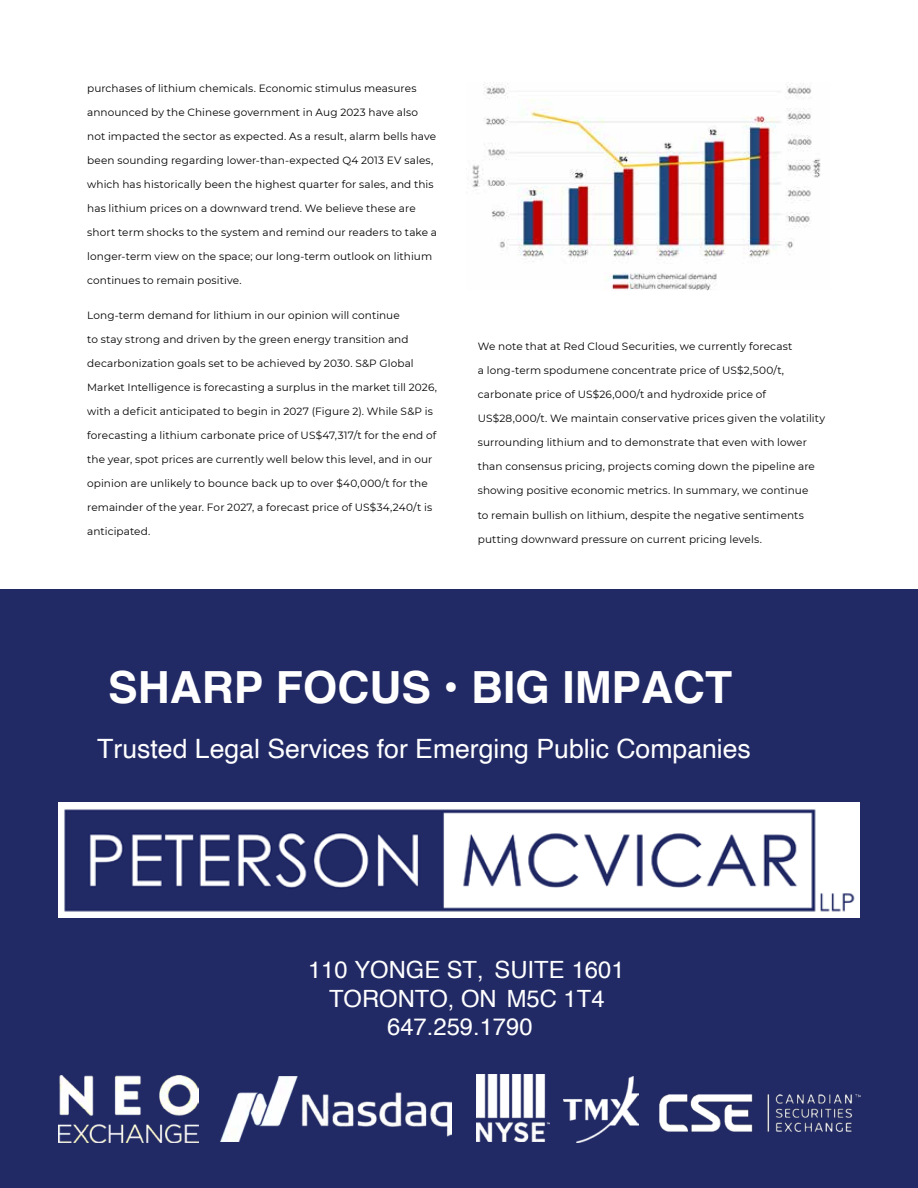
<style>
.page{position:relative;width:918px;height:1188px;background:#fff}
.page>*{position:absolute;margin:0;border:0;box-sizing:border-box;transform-origin:0 0}
.t1{font:700 44.4px "Helvetica";color:#fff}
.t2{font:26.55px "Helvetica";color:#fff}
.t3{font:23.7px/28.3px "Helvetica";color:#fff;text-align:center}
.t4{font:10.5px "Montserrat";letter-spacing:.01em;color:#000}
</style>
<div class="page">
<div style="left:0;top:589px;width:918px;height:599px;background:#222a65"></div>
<img style="left:660px;top:1094px;width:201px;height:37px">
<img style="left:59px;top:802px;width:801px;height:116px">
<img style="left:59px;top:1075px;width:140px;height:68px">
<img style="left:221px;top:1076px;width:230px;height:66px">
<img style="left:563px;top:1076px;width:76px;height:67px">
<img style="left:477px;top:1074px;width:72px;height:68px">
<img style="left:472px;top:82px;width:349px;height:208px">
<p class="t4" style="left:87px;top:81px;width:331px">purchases of lithium chemicals. Economic stimulus measures</p>
<p class="t4" style="left:87px;top:105px;width:332px">announced by the Chinese government in Aug 2023 have also</p>
<p class="t4" style="left:87px;top:129px;width:350px">not impacted the sector as expected. As a result, alarm bells have</p>
<p class="t4" style="left:87px;top:153px;width:348px">been sounding regarding lower-than-expected Q4 2013 EV sales,</p>
<p class="t4" style="left:87px;top:177px;width:348px">which has historically been the highest quarter for sales, and this</p>
<p class="t4" style="left:87px;top:201px;width:330px">has lithium prices on a downward trend. We believe these are</p>
<p class="t4" style="left:87px;top:225px;width:351px">short term shocks to the system and remind our readers to take a</p>
<p class="t4" style="left:87px;top:249px;width:346px">longer-term view on the space; our long-term outlook on lithium</p>
<p class="t4" style="left:87px;top:273px;width:156px">continues to remain positive.</p>
<p class="t4" style="left:87px;top:308px;width:314px">Long-term demand for lithium in our opinion will continue</p>
<p class="t4" style="left:87px;top:332px;width:323px">to stay strong and driven by the green energy transition and</p>
<p class="t4" style="left:87px;top:356px;width:328px">decarbonization goals set to be achieved by 2030. S&amp;P Global</p>
<p class="t4" style="left:87px;top:380px;width:351px">Market Intelligence is forecasting a surplus in the market till 2026,</p>
<p class="t4" style="left:87px;top:404px;width:347px">with a deficit anticipated to begin in 2027 (Figure 2). While S&amp;P is</p>
<p class="t4" style="left:87px;top:428px;width:351px">forecasting a lithium carbonate price of US$47,317/t for the end of</p>
<p class="t4" style="left:87px;top:452px;width:347px">the year, spot prices are currently well below this level, and in our</p>
<p class="t4" style="left:87px;top:476px;width:342px">opinion are unlikely to bounce back up to over $40,000/t for the</p>
<p class="t4" style="left:87px;top:500px;width:347px">remainder of the year. For 2027, a forecast price of US$34,240/t is</p>
<p class="t4" style="left:87px;top:524px;width:65px">anticipated.</p>
<p class="t4" style="left:478px;top:340px;width:316px">We note that at Red Cloud Securities, we currently forecast</p>
<p class="t4" style="left:478px;top:364px;width:308px">a long-term spodumene concentrate price of US$2,500/t,</p>
<p class="t4" style="left:478px;top:388px;width:290px">carbonate price of US$26,000/t and hydroxide price of</p>
<p class="t4" style="left:478px;top:412px;width:349px">US$28,000/t. We maintain conservative prices given the volatility</p>
<p class="t4" style="left:478px;top:436px;width:331px">surrounding lithium and to demonstrate that even with lower</p>
<p class="t4" style="left:478px;top:460px;width:339px">than consensus pricing, projects coming down the pipeline are</p>
<p class="t4" style="left:478px;top:484px;width:332px">showing positive economic metrics. In summary, we continue</p>
<p class="t4" style="left:478px;top:508px;width:328px">to remain bullish on lithium, despite the negative sentiments</p>
<p class="t4" style="left:478px;top:532px;width:286px">putting downward pressure on current pricing levels.</p>
<h1 class="t1" style="left:108px;top:652px;width:626px">SHARP FOCUS • BIG IMPACT</h1>
<h2 class="t2" style="left:97px;top:728px;width:655px">Trusted Legal Services for Emerging Public Companies</h2>
<h3 class="t3" style="left:308px;top:956px;width:318px">110 YONGE ST, SUITE 1601<br>TORONTO, ON M5C 1T4<br>647.259.1790</h3>
</div>
